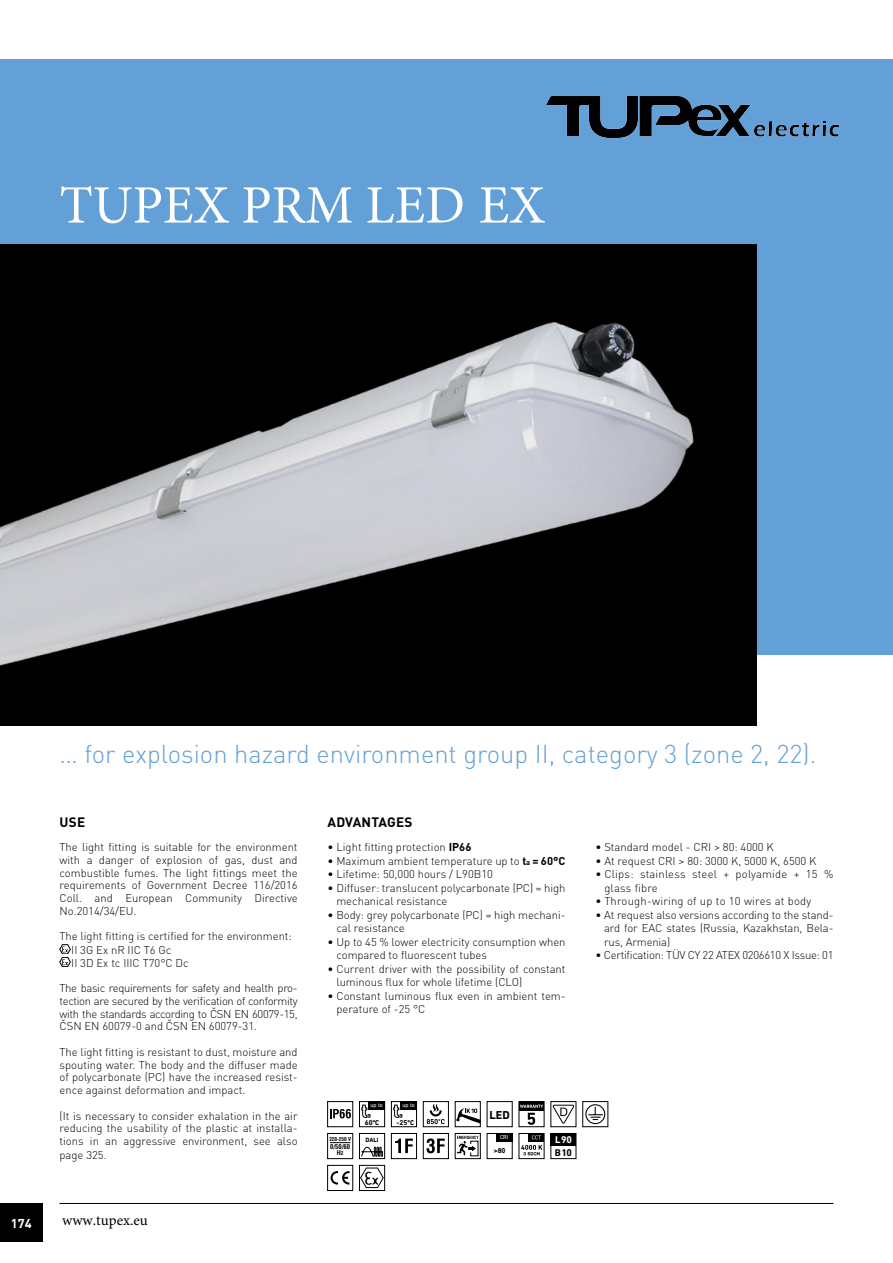
<style>
.page{position:relative;width:893px;height:1263px;background:#fff}
.page>*{position:absolute;margin:0;border:0;box-sizing:border-box;transform-origin:0 0}
.t1{font:54px "Minion Pro";color:#fff}
.t2{font:300 25.5px "DINOT";color:#63a0d7}
.t3{font:15px "Minion Pro";color:#000}
.t4{font:700 13.5px "DINOT";letter-spacing:.015em;color:#000}
.t5{font:700 12.75px "DINOT";color:#fff}
.t6{font:700 11.7px "DIN Next LT Pro";color:#000}
.t7{font:300 11.25px/12.8px "DINOT";color:#000}
.t8{font:300 11.25px/13.5px "DINOT";letter-spacing:.02em;color:#000}
.t9{font:300 11.25px "DINOT";letter-spacing:-.025em;color:#000}
.t10{font:700 9.9px "DIN Next LT Pro";color:#000}
.t11{font:700 9.9px "DIN Next LT Pro";color:#fff}
.t12{font:700 7.05px "DIN Next LT Pro";color:#000}
.t13{font:700 condensed 6.6px/6.1px "Helvetica CE";color:#000;text-align:center}
.t14{font:700 6.3px "DIN Next LT Pro";color:#000}
.t15{font:5.85px "DIN Next LT Pro";color:#fff}
.t16{font:700 condensed 5.25px "Helvetica CE";color:#000}
.s1{font-weight:700}
.s2{font-weight:700;font-size:7.5px}
.s3{font-family:"DIN Next LT Pro"}
</style>
<div class="page">
<hr style="left:60px;top:1203px;width:773px;height:1px;background:#000">
<div style="left:0;top:1203px;width:43px;height:39px;background:#000"></div>
<div style="left:0;top:60px;width:893px;height:595px;background:#63a0d7"></div>
<svg style="left:60px;top:944px;width:11px;height:23px"></svg>
<div style="left:369px;top:1101px;width:16px;height:9px;background:#000"></div>
<svg style="left:361px;top:1104px;width:9px;height:14px"></svg>
<div style="left:359px;top:1101px;width:26px;height:26px;border:1px solid #000"></div>
<svg style="left:359px;top:1165px;width:26px;height:25px"></svg>
<svg style="left:361px;top:1167px;width:22px;height:21px"></svg>
<div style="left:359px;top:1165px;width:26px;height:26px;border:1px solid #000"></div>
<svg style="left:457px;top:1108px;width:21px;height:15px"></svg>
<div style="left:455px;top:1101px;width:25px;height:26px;border:1px solid #000"></div>
<svg style="left:427px;top:1104px;width:18px;height:20px"></svg>
<div style="left:423px;top:1101px;width:26px;height:26px;border:1px solid #000"></div>
<div style="left:400px;top:1101px;width:17px;height:9px;background:#000"></div>
<svg style="left:393px;top:1104px;width:9px;height:14px"></svg>
<div style="left:391px;top:1101px;width:26px;height:26px;border:1px solid #000"></div>
<svg style="left:457px;top:1135px;width:20px;height:1px"></svg>
<svg style="left:457px;top:1136px;width:21px;height:21px"></svg>
<div style="left:455px;top:1133px;width:25px;height:26px;border:1px solid #000"></div>
<svg style="left:330px;top:1142px;width:20px;height:1px"></svg>
<div style="left:327px;top:1133px;width:26px;height:26px;border:1px solid #000"></div>
<svg style="left:585px;top:1104px;width:21px;height:21px"></svg>
<div style="left:583px;top:1101px;width:25px;height:26px;border:1px solid #000"></div>
<svg style="left:427px;top:1138px;width:18px;height:15px"></svg>
<div style="left:423px;top:1133px;width:26px;height:26px;border:1px solid #000"></div>
<svg style="left:395px;top:1138px;width:18px;height:15px"></svg>
<div style="left:391px;top:1133px;width:26px;height:26px;border:1px solid #000"></div>
<svg style="left:331px;top:1171px;width:18px;height:13px"></svg>
<div style="left:327px;top:1165px;width:26px;height:26px;border:1px solid #000"></div>
<div style="left:487px;top:1101px;width:25px;height:26px;border:1px solid #000"></div>
<svg style="left:521px;top:1103px;width:21px;height:2px"></svg>
<svg style="left:521px;top:1105px;width:21px;height:20px"></svg>
<div style="left:519px;top:1101px;width:25px;height:26px;border:1px solid #000"></div>
<svg style="left:330px;top:1109px;width:21px;height:9px"></svg>
<div style="left:327px;top:1101px;width:26px;height:26px;border:1px solid #000"></div>
<div style="left:496px;top:1133px;width:16px;height:9px;background:#000"></div>
<div style="left:487px;top:1133px;width:25px;height:26px;border:1px solid #000"></div>
<svg style="left:528px;top:1135px;width:14px;height:7px"></svg>
<svg style="left:532px;top:1135px;width:9px;height:4px"></svg>
<svg style="left:521px;top:1145px;width:21px;height:10px"></svg>
<div style="left:519px;top:1133px;width:25px;height:26px;border:1px solid #000"></div>
<svg style="left:361px;top:1147px;width:22px;height:10px"></svg>
<div style="left:359px;top:1133px;width:26px;height:26px;border:1px solid #000"></div>
<div style="left:551px;top:1133px;width:25px;height:13px;background:#000"></div>
<div style="left:551px;top:1133px;width:25px;height:26px;border:1px solid #000"></div>
<svg style="left:553px;top:1104px;width:21px;height:20px"></svg>
<div style="left:551px;top:1101px;width:25px;height:26px;border:1px solid #000"></div>
<img style="left:0;top:244px;width:757px;height:481px">
<img style="left:546px;top:96px;width:292px;height:43px">
<h1 class="t1" style="left:60px;top:169px;width:487px">TUPEX PRM LED EX</h1>
<p class="t5" style="left:11px;top:1214px;width:22px">174</p>
<h2 class="t2" style="left:60px;top:738px;width:758px">… for explosion hazard environment group II, category 3 (zone 2, 22).</h2>
<p class="t4" style="left:60px;top:814px;width:27px">USE</p>
<p class="t4" style="left:328px;top:814px;width:86px">ADVANTAGES</p>
<p class="t7" style="left:60px;top:840px;width:240px;text-align:justify">The light fitting is suitable for the environment with a danger of explosion of gas, dust and combustible fumes. The light fittings meet the requirements of Government Decree 116/2016<br>Coll. and European Community Directive No.2014/34/EU.</p>
<p class="t7" style="left:71px;top:929px;width:222px;line-height:13.2px;text-indent:-12px">The light fitting is certified for the environment:<br>II 3G Ex nR IIC T6 Gc<br>II 3D Ex tc IIIC T70°C Dc</p>
<p class="t7" style="left:60px;top:981px;width:240px;text-align:justify">The basic requirements for safety and health pro&shy;tection are secured by the verification of conformity with the standards according to ČSN EN 60079-15, ČSN EN 60079-0 and ČSN EN 60079-31.</p>
<p class="t7" style="left:60px;top:1045px;width:240px;text-align:justify">The light fitting is resistant to dust, moisture and spouting water. The body and the diffuser made of polycarbonate (PC) have the increased resist&shy;ence against deformation and impact.</p>
<p class="t7" style="left:60px;top:1109px;width:240px;text-align:justify">(It is necessary to consider exhalation in the air reducing the usability of the plastic at installa&shy;tions in an aggressive environment, see also page 325.</p>
<h3 class="t3" style="left:62px;top:1210px;width:87px">www.tupex.eu</h3>
<p class="t7" style="left:327px;top:840px;width:146px">• Light fitting protection <span class="s1">IP66</span></p>
<p class="t7" style="left:327px;top:854px;width:240px">• Maximum ambient temperature up to <span class="s1">t</span><span class="s2">a</span> <span class="s1">= 60°C</span></p>
<p class="t7" style="left:327px;top:867px;width:167px">• Lifetime: 50,000 hours / L90B10</p>
<p class="t7" style="left:336px;top:881px;width:231px;line-height:13.5px;text-indent:-9px">• Diffuser: translucent polycarbonate (PC) = high mechanical resistance</p>
<p class="t7" style="left:336px;top:908px;width:231px;line-height:13.5px;text-indent:-9px">• Body: grey polycarbonate (PC) = high mechani&shy;cal resistance</p>
<p class="t7" style="left:336px;top:935px;width:231px;line-height:13.5px;text-indent:-9px">• Up to 45 % lower electricity consumption when compared to fluorescent tubes</p>
<p class="t7" style="left:336px;top:962px;width:231px;line-height:13.5px;text-indent:-9px">• Current driver with the possibility of constant luminous flux for whole lifetime (CLO)</p>
<p class="t7" style="left:336px;top:989px;width:231px;line-height:13.5px;text-indent:-9px">• Constant luminous flux even in ambient tem&shy;perature of -25 °C</p>
<p class="t16" style="left:329px;top:1136px;width:23px">220-250 V</p>
<p class="t13" style="left:330px;top:1144px;width:22px">0/50/60<br>Hz</p>
<p class="t15" style="left:370px;top:1102px;width:14px">up to</p>
<p class="t12" style="left:365px;top:1118px;width:16px">60ºC</p>
<p class="t14" style="left:365px;top:1137px;width:15px">DALI</p>
<p class="t15" style="left:402px;top:1102px;width:14px">up to</p>
<p class="t12" style="left:397px;top:1118px;width:19px">-25ºC</p>
<p class="t6" style="left:489px;top:1108px;width:22px">LED</p>
<p class="t15" style="left:500px;top:1134px;width:10px">CRI</p>
<p class="t12" style="left:494px;top:1146px;width:13px">&gt;80</p>
<p class="t11" style="left:555px;top:1134px;width:18px">L90</p>
<p class="t10" style="left:555px;top:1146px;width:19px">B10</p>
<p class="t7" style="left:595px;top:840px;width:180px">• Standard model - CRI <span class="s3">&gt;</span> 80: 4000 K</p>
<p class="t7" style="left:595px;top:854px;width:223px">• At request CRI <span class="s3">&gt;</span> 80: 3000 K, 5000 K, 6500 K</p>
<p class="t8" style="left:604px;top:867px;width:231px;text-indent:-9px">• Clips: stainless steel + polyamide + 15 % glass fibre</p>
<p class="t8" style="left:595px;top:894px;width:218px">• Through-wiring of up to 10 wires at body</p>
<p class="t7" style="left:604px;top:908px;width:231px;line-height:13.5px;text-align:justify;text-indent:-9px">• At request also versions according to the stand&shy;ard for EAC states (Russia, Kazakhstan, Bela&shy;rus, Armenia)</p>
<p class="t9" style="left:595px;top:948px;width:240px">• Certification: TÜV CY 22 ATEX 0206610 X Issue: 01</p>
</div>
